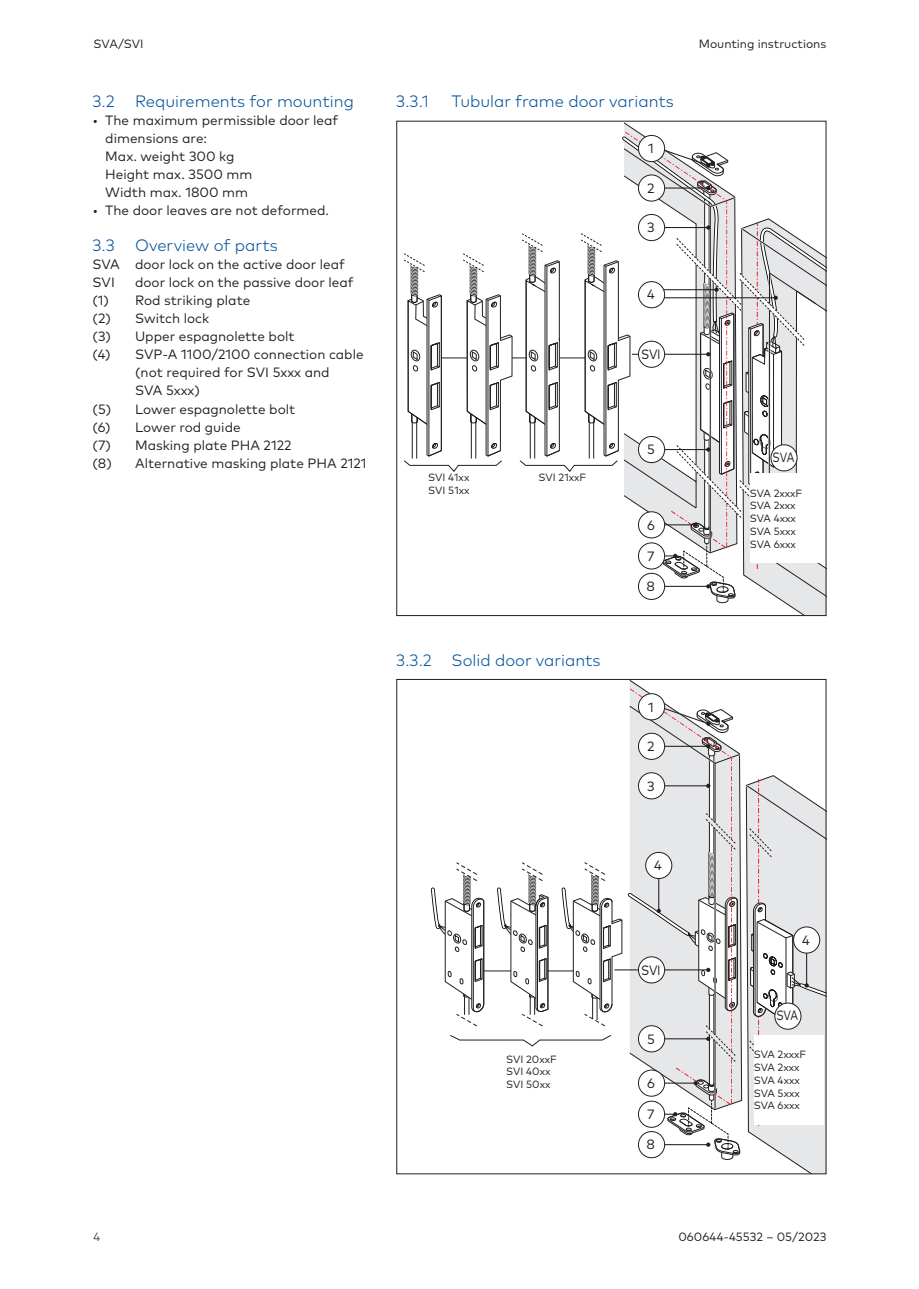
<style>
.page{position:relative;width:919px;height:1289px;background:#fff}
.page>*{position:absolute;margin:0;border:0;box-sizing:border-box;transform-origin:0 0}
.t1{font:300 16.5px "Mark Pro";color:#01519b}
.Body_text{font:13.5px/18px "Mark Pro";color:#231f20}
.Body_text-2{font:13.5px "Mark Pro";color:#231f20;scale:.9 1}
.Body_text-3{font:13.5px "Mark Pro";color:#231f20;scale:.8 1}
.t2{font:12px "Mark Pro";color:#231f20}
.t3{font:300 12px "Mark Pro";color:#231f20}
.Text_in_picture{font:10.5px "Mark Pro";color:#231f20}
</style>
<div class="page">
<svg style="left:404px;top:132px;width:422px;height:483px"></svg>
<div style="left:638px;top:135px;width:26px;height:27px;background:#fff;border-radius:50%"></div>
<div style="left:638px;top:135px;width:27px;height:27px;border:1px solid #231f20;border-radius:50%"></div>
<div style="left:638px;top:175px;width:26px;height:26px;background:#fff;border-radius:50%"></div>
<div style="left:638px;top:174px;width:27px;height:27px;border:1px solid #231f20;border-radius:50%"></div>
<div style="left:638px;top:214px;width:26px;height:27px;background:#fff;border-radius:50%"></div>
<div style="left:638px;top:214px;width:27px;height:27px;border:1px solid #231f20;border-radius:50%"></div>
<div style="left:638px;top:281px;width:26px;height:27px;background:#fff;border-radius:50%"></div>
<div style="left:638px;top:281px;width:27px;height:27px;border:1px solid #231f20;border-radius:50%"></div>
<div style="left:638px;top:436px;width:26px;height:26px;background:#fff;border-radius:50%"></div>
<div style="left:638px;top:436px;width:27px;height:27px;border:1px solid #231f20;border-radius:50%"></div>
<div style="left:638px;top:512px;width:26px;height:26px;background:#fff;border-radius:50%"></div>
<div style="left:638px;top:511px;width:27px;height:27px;border:1px solid #231f20;border-radius:50%"></div>
<div style="left:638px;top:543px;width:26px;height:26px;background:#fff;border-radius:50%"></div>
<div style="left:638px;top:542px;width:27px;height:27px;border:1px solid #231f20;border-radius:50%"></div>
<div style="left:638px;top:573px;width:26px;height:26px;background:#fff;border-radius:50%"></div>
<div style="left:638px;top:573px;width:27px;height:27px;border:1px solid #231f20;border-radius:50%"></div>
<div style="left:638px;top:341px;width:26px;height:26px;background:#fff;border-radius:50%"></div>
<div style="left:638px;top:341px;width:27px;height:27px;border:1px solid #231f20;border-radius:50%"></div>
<div style="left:770px;top:445px;width:27px;height:26px;background:#fff;border-radius:50%"></div>
<div style="left:770px;top:444px;width:27px;height:27px;border:1px solid #231f20;border-radius:50%"></div>
<div style="left:749px;top:474px;width:70px;height:89px;background:#fff"></div>
<svg style="left:431px;top:688px;width:395px;height:485px"></svg>
<div style="left:638px;top:693px;width:26px;height:27px;background:#fff;border-radius:50%"></div>
<div style="left:638px;top:693px;width:27px;height:27px;border:1px solid #231f20;border-radius:50%"></div>
<div style="left:638px;top:733px;width:26px;height:26px;background:#fff;border-radius:50%"></div>
<div style="left:638px;top:732px;width:27px;height:27px;border:1px solid #231f20;border-radius:50%"></div>
<div style="left:638px;top:772px;width:26px;height:27px;background:#fff;border-radius:50%"></div>
<div style="left:638px;top:772px;width:27px;height:27px;border:1px solid #231f20;border-radius:50%"></div>
<div style="left:645px;top:852px;width:26px;height:26px;background:#fff;border-radius:50%"></div>
<div style="left:645px;top:852px;width:27px;height:27px;border:1px solid #231f20;border-radius:50%"></div>
<div style="left:793px;top:926px;width:26px;height:27px;background:#fff;border-radius:50%"></div>
<div style="left:793px;top:926px;width:27px;height:27px;border:1px solid #231f20;border-radius:50%"></div>
<div style="left:638px;top:1025px;width:26px;height:26px;background:#fff;border-radius:50%"></div>
<div style="left:638px;top:1025px;width:27px;height:27px;border:1px solid #231f20;border-radius:50%"></div>
<div style="left:638px;top:1070px;width:26px;height:26px;background:#fff;border-radius:50%"></div>
<div style="left:638px;top:1069px;width:27px;height:27px;border:1px solid #231f20;border-radius:50%"></div>
<div style="left:638px;top:1101px;width:26px;height:26px;background:#fff;border-radius:50%"></div>
<div style="left:638px;top:1100px;width:27px;height:27px;border:1px solid #231f20;border-radius:50%"></div>
<div style="left:638px;top:1131px;width:26px;height:26px;background:#fff;border-radius:50%"></div>
<div style="left:638px;top:1131px;width:27px;height:27px;border:1px solid #231f20;border-radius:50%"></div>
<div style="left:638px;top:956px;width:26px;height:26px;background:#fff;border-radius:50%"></div>
<div style="left:638px;top:956px;width:27px;height:27px;border:1px solid #231f20;border-radius:50%"></div>
<div style="left:774px;top:1003px;width:27px;height:26px;background:#fff;border-radius:50%"></div>
<div style="left:774px;top:1002px;width:27px;height:27px;border:1px solid #231f20;border-radius:50%"></div>
<div style="left:753px;top:1035px;width:70px;height:89px;background:#fff"></div>
<p class="t2" style="left:94px;top:35px;width:52px">SVA/SVI</p>
<p class="t2" style="left:698px;top:35px;width:129px">Mounting instructions</p>
<p class="t1" style="left:92px;top:89px;width:263px">3.2 Requirements for mounting</p>
<p class="Body_text" style="left:105px;top:110px;width:234px;text-indent:-13px">• The maximum permissible door leaf dimensions are:<br>Max. weight 300 kg<br>Height max. 3500 mm<br>Width max. 1800 mm</p>
<p class="Body_text" style="left:92px;top:200px;width:238px">• The door leaves are not deformed.</p>
<p class="t1" style="left:92px;top:233px;width:187px">3.3 Overview of parts</p>
<p class="Body_text" style="left:92px;top:254px;width:254px">SVA door lock on the active door leaf</p>
<p class="Body_text" style="left:92px;top:272px;width:24px">SVI</p>
<p class="Body_text" style="left:135px;top:272px;width:220px">door lock on the passive door leaf</p>
<p class="Body_text" style="left:92px;top:290px;width:159px">(1) Rod striking plate</p>
<p class="Body_text" style="left:92px;top:308px;width:118px">(2) Switch lock</p>
<p class="Body_text" style="left:92px;top:326px;width:203px">(3) Upper espagnolette bolt</p>
<p class="Body_text" style="left:135px;top:344px;width:230px;text-indent:-43px">(4) SVP-A 1100/2100 connection cable (not required for SVI 5xxx and<br>SVA 5xxx)</p>
<p class="Body_text" style="left:92px;top:398px;width:204px">(5) Lower espagnolette bolt</p>
<p class="Body_text" style="left:92px;top:416px;width:150px">(6) Lower rod guide</p>
<p class="Body_text" style="left:92px;top:434px;width:200px">(7) Masking plate PHA 2122</p>
<p class="Body_text" style="left:92px;top:452px;width:275px">(8) Alternative masking plate PHA 2121</p>
<p class="t1" style="left:396px;top:89px;width:34px">3.3.1</p>
<p class="t1" style="left:451px;top:89px;width:224px">Tubular frame door variants</p>
<p class="Body_text" style="left:648px;top:138px;width:7px">1</p>
<p class="Body_text" style="left:647px;top:178px;width:9px">2</p>
<p class="Body_text" style="left:647px;top:217px;width:9px">3</p>
<p class="Body_text" style="left:647px;top:284px;width:9px">4</p>
<p class="Body_text-2" style="left:641px;top:344px;width:23px">SVI</p>
<p class="Body_text" style="left:647px;top:439px;width:9px">5</p>
<p class="Body_text-3" style="left:772px;top:447px;width:29px">SVA</p>
<p class="Text_in_picture" style="left:428px;top:469px;width:43px">SVI 41xx</p>
<p class="Text_in_picture" style="left:538px;top:469px;width:49px">SVI 21xxF</p>
<p class="Text_in_picture" style="left:428px;top:482px;width:43px">SVI 51xx</p>
<p class="Text_in_picture" style="left:749px;top:485px;width:54px">SVA 2xxxF</p>
<p class="Text_in_picture" style="left:749px;top:498px;width:47px">SVA 2xxx</p>
<p class="Text_in_picture" style="left:749px;top:510px;width:48px">SVA 4xxx</p>
<p class="Text_in_picture" style="left:749px;top:523px;width:48px">SVA 5xxx</p>
<p class="Text_in_picture" style="left:749px;top:536px;width:48px">SVA 6xxx</p>
<p class="Body_text" style="left:647px;top:514px;width:9px">6</p>
<p class="Body_text" style="left:647px;top:546px;width:9px">7</p>
<p class="Body_text" style="left:646px;top:576px;width:10px">8</p>
<p class="t1" style="left:396px;top:647px;width:206px">3.3.2 Solid door variants</p>
<p class="Text_in_picture" style="left:506px;top:1050px;width:52px">SVI 20xxF</p>
<p class="Text_in_picture" style="left:506px;top:1063px;width:46px">SVI 40xx</p>
<p class="Text_in_picture" style="left:506px;top:1076px;width:46px">SVI 50xx</p>
<p class="Body_text" style="left:648px;top:696px;width:7px">1</p>
<p class="Body_text" style="left:647px;top:736px;width:9px">2</p>
<p class="Body_text" style="left:647px;top:775px;width:9px">3</p>
<p class="Body_text" style="left:654px;top:855px;width:9px">4</p>
<p class="Body_text-2" style="left:641px;top:959px;width:23px">SVI</p>
<p class="Body_text" style="left:647px;top:1028px;width:9px">5</p>
<p class="Body_text" style="left:647px;top:1072px;width:9px">6</p>
<p class="Body_text" style="left:647px;top:1104px;width:9px">7</p>
<p class="Body_text" style="left:646px;top:1134px;width:10px">8</p>
<p class="Body_text" style="left:802px;top:929px;width:9px">4</p>
<p class="Body_text-3" style="left:776px;top:1005px;width:29px">SVA</p>
<p class="Text_in_picture" style="left:753px;top:1046px;width:54px">SVA 2xxxF</p>
<p class="Text_in_picture" style="left:753px;top:1059px;width:47px">SVA 2xxx</p>
<p class="Text_in_picture" style="left:753px;top:1072px;width:48px">SVA 4xxx</p>
<p class="Text_in_picture" style="left:753px;top:1084px;width:48px">SVA 5xxx</p>
<p class="Text_in_picture" style="left:753px;top:1097px;width:48px">SVA 6xxx</p>
<p class="t3" style="left:94px;top:1227px;width:8px">4</p>
<p class="t2" style="left:678px;top:1227px;width:149px">060644-45532 – 05/2023</p>
</div>
